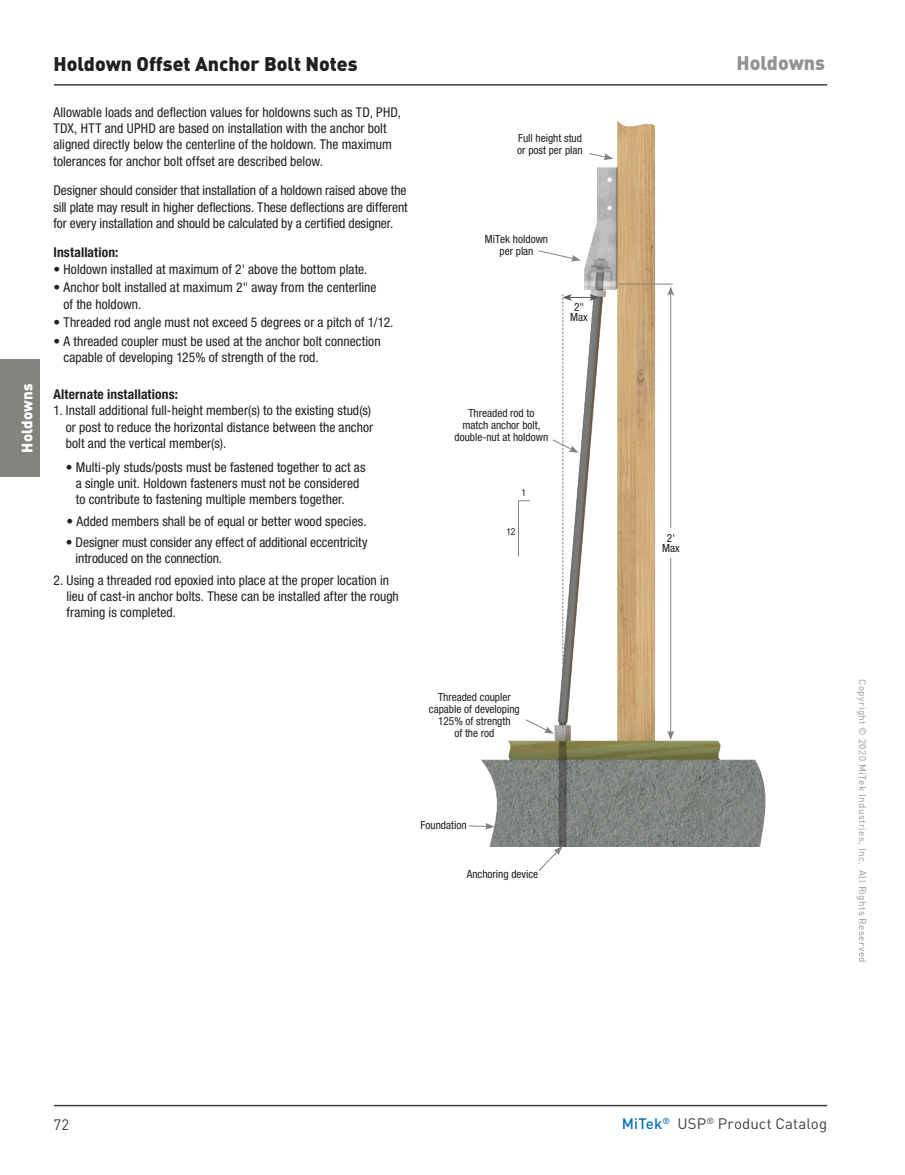
<style>
.page{position:relative;width:905px;height:1175px;background:#fff}
.page>*{position:absolute;margin:0;border:0;box-sizing:border-box;transform-origin:0 0}
.Product_Headline_Top{font:900 19.5px "DIN Pro";color:#231f20}
.t1{font:900 19.5px "DIN Pro";color:#919396}
.t2{font:15px "DIN Pro";letter-spacing:.01em;color:#3e3e3f}
.t3{font:900 15px "DIN Pro";letter-spacing:.01em;color:#fff}
.Installation_Copy_wi{font:condensed 13.5px/16.2px "Helvetica Neue LT Std";letter-spacing:.005em;color:#231f20}
.Installation_Headlin{font:700 condensed 13.5px "Helvetica Neue LT Std";letter-spacing:.01em;color:#231f20}
.t4{font:condensed 11.25px/12px "Helvetica Neue LT Std";color:#231f20;text-align:center}
.t5{font:9.75px "DIN Pro";letter-spacing:.045em;color:#919396}
.Callout_Copy{font:condensed 9.75px "Helvetica Neue LT Std";color:#231f20}
.s1{font-weight:500;color:#0770ba}
</style>
<div class="page">
<hr style="left:54px;top:84px;width:773px;height:2px;background:#3e3e3f">
<hr style="left:54px;top:1104px;width:773px;height:2px;background:#3e3e3f">
<div style="left:0;top:360px;width:39px;height:117px;background:#84837e"></div>
<img style="left:481px;top:121px;width:285px;height:725px">
<div style="left:495px;top:134px;width:109px;height:23px;background:#fff"></div>
<div style="left:483px;top:234px;width:66px;height:34px;background:#fff"></div>
<div style="left:452px;top:408px;width:98px;height:48px;background:#fff"></div>
<div style="left:425px;top:692px;width:98px;height:48px;background:#fff"></div>
<svg style="left:588px;top:153px;width:25px;height:7px"></svg>
<svg style="left:538px;top:250px;width:42px;height:11px"></svg>
<svg style="left:468px;top:823px;width:26px;height:6px"></svg>
<svg style="left:538px;top:846px;width:24px;height:25px"></svg>
<hr style="left:617px;top:284px;width:55px;height:1px;background:#808285">
<hr style="left:670px;top:293px;width:1px;height:440px;background:#808285">
<svg style="left:667px;top:286px;width:7px;height:10px"></svg>
<svg style="left:667px;top:730px;width:7px;height:10px"></svg>
<div style="left:657px;top:528px;width:27px;height:29px;background:#fff"></div>
<svg style="left:517px;top:294px;width:82px;height:445px"></svg>
<p class="t3" style="left:15px;top:452px;width:71px;rotate:-90deg">Holdowns</p>
<p class="Product_Headline_Top" style="left:53px;top:48px;width:306px">Holdown Offset Anchor Bolt Notes</p>
<p class="Installation_Copy_wi" style="left:53px;top:104px;width:349px">Allowable loads and deflection values for holdowns such as TD, PHD, TDX, HTT and UPHD are based on installation with the anchor bolt aligned directly below the centerline of the holdown. The maximum tolerances for anchor bolt offset are described below.</p>
<p class="Installation_Copy_wi" style="left:53px;top:182px;width:356px;text-align:justify">Designer should consider that installation of a holdown raised above the sill plate may result in higher deflections. These deflections are different for every installation and should be calculated by a certified designer.</p>
<p class="Installation_Headlin" style="left:53px;top:244px;width:67px">Installation:</p>
<p class="Installation_Copy_wi" style="left:53px;top:261px;width:315px">• Holdown installed at maximum of 2' above the bottom plate.</p>
<p class="Installation_Copy_wi" style="left:63px;top:279px;width:314px;text-indent:-10px">• Anchor bolt installed at maximum 2" away from the centerline of the holdown.</p>
<p class="Installation_Copy_wi" style="left:53px;top:314px;width:341px">• Threaded rod angle must not exceed 5 degrees or a pitch of 1/12.</p>
<p class="Installation_Copy_wi" style="left:63px;top:333px;width:318px;text-indent:-10px">• A threaded coupler must be used at the anchor bolt connection capable of developing 125% of strength of the rod.</p>
<p class="Installation_Headlin" style="left:53px;top:386px;width:126px">Alternate installations:</p>
<p class="Installation_Copy_wi" style="left:66px;top:402px;width:309px;text-indent:-12px">1. Install additional full-height member(s) to the existing stud(s) or post to reduce the horizontal distance between the anchor bolt and the vertical member(s).</p>
<p class="Installation_Copy_wi" style="left:76px;top:458px;width:291px;text-indent:-10px">• Multi-ply studs/posts must be fastened together to act as a single unit. Holdown fasteners must not be considered to contribute to fastening multiple members together.</p>
<p class="Installation_Copy_wi" style="left:66px;top:512px;width:301px">• Added members shall be of equal or better wood species.</p>
<p class="Installation_Copy_wi" style="left:76px;top:534px;width:293px;text-indent:-10px">• Designer must consider any effect of additional eccentricity introduced on the connection.</p>
<p class="Installation_Copy_wi" style="left:66px;top:572px;width:334px;text-indent:-13px">2. Using a threaded rod epoxied into place at the proper location in lieu of cast-in anchor bolts. These can be installed after the rough framing is completed.</p>
<p class="t4" style="left:517px;top:132px;width:67px;text-align:left">Full height stud or post per plan</p>
<p class="t4" style="left:485px;top:232px;width:65px">MiTek holdown per plan</p>
<p class="t4" style="left:574px;top:301px;width:11px">2"</p>
<p class="t4" style="left:570px;top:311px;width:19px">Max</p>
<p class="t4" style="left:454px;top:406px;width:95px">Threaded rod to match anchor bolt, double-nut at holdown</p>
<p class="Callout_Copy" style="left:521px;top:487px;width:6px">1</p>
<p class="Callout_Copy" style="left:506px;top:525px;width:11px">12</p>
<p class="t4" style="left:429px;top:690px;width:92px">Threaded coupler capable of developing<br>125% of strength<br>of the rod</p>
<p class="t4" style="left:420px;top:819px;width:48px">Foundation</p>
<p class="t4" style="left:466px;top:868px;width:73px">Anchoring device</p>
<h1 class="t1" style="left:736px;top:48px;width:90px">Holdowns</h1>
<p class="t4" style="left:662px;top:532px;width:19px;line-height:10.5px">2'<br>Max</p>
<p class="t5" style="left:870px;top:679px;width:285px;rotate:90deg">Copyright © 2020 MiTek Industries, Inc. All Rights Reserved</p>
<p class="t2" style="left:53px;top:1112px;width:17px">72</p>
<p class="t2" style="left:622px;top:1112px;width:207px"><span class="s1">MiTek</span><sup>®</sup> USP<sup>®</sup> Product Catalog</p>
</div>
